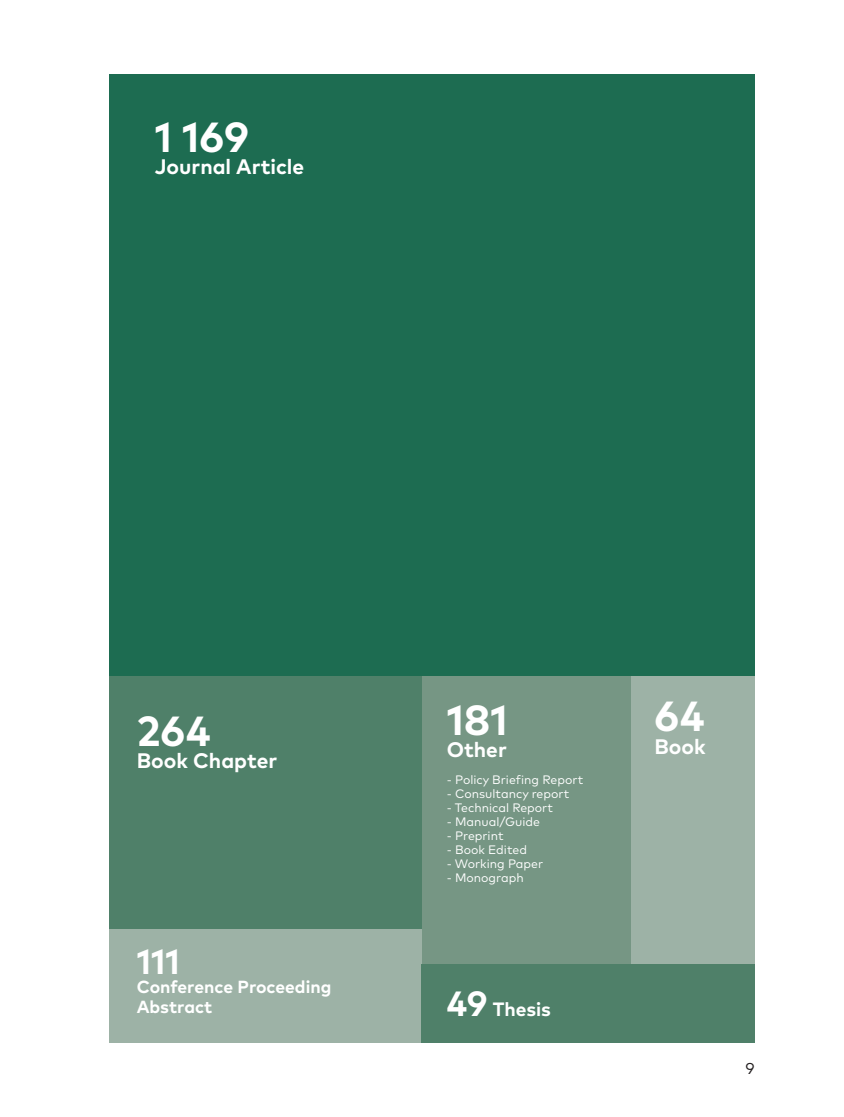
<style>
.page{position:relative;width:844px;height:1117px;background:#fff}
.page>*{position:absolute;margin:0;border:0;box-sizing:border-box;transform-origin:0 0}
.t1{font:700 42px "Mark Pro";color:#fff}
.t2{font:700 35px "Mark Pro";color:#fff}
.t3{font:700 21px "Mark Pro";color:#fff}
.t4{font:700 19.25px "Mark Pro";color:#fff}
.t5{font:700 17.5px "Mark Pro";color:#fff}
.t6{font:15.75px "Mark Pro";color:#231f20}
.t7{font:12.25px "Mark Pro";color:#fff}
.s1{font-size:35px}
</style>
<div class="page">
<div style="left:109px;top:74px;width:645px;height:601px;background:#1d6c51"></div>
<div style="left:631px;top:675px;width:123px;height:289px;background:#9db2a6"></div>
<div style="left:421px;top:675px;width:210px;height:289px;background:#769684"></div>
<div style="left:109px;top:675px;width:312px;height:254px;background:#4f8069"></div>
<div style="left:109px;top:929px;width:312px;height:113px;background:#9db2a6"></div>
<div style="left:421px;top:964px;width:333px;height:78px;background:#4f8069"></div>
<p class="t1" style="left:155px;top:105px;width:96px">1 169</p>
<p class="t3" style="left:155px;top:151px;width:151px">Journal Article</p>
<p class="t1" style="left:137px;top:698px;width:75px">264</p>
<p class="t3" style="left:137px;top:744px;width:142px">Book Chapter</p>
<p class="t2" style="left:137px;top:934px;width:45px">111</p>
<p class="t5" style="left:137px;top:973px;width:196px">Conference Proceeding</p>
<p class="t5" style="left:137px;top:992px;width:77px">Abstract</p>
<p class="t1" style="left:446px;top:687px;width:63px">181</p>
<p class="t3" style="left:446px;top:733px;width:62px">Other</p>
<p class="t7" style="left:446px;top:770px;width:138px">- Policy Briefing Report</p>
<p class="t7" style="left:446px;top:784px;width:124px">- Consultancy report</p>
<p class="t7" style="left:446px;top:798px;width:108px">- Technical Report</p>
<p class="t7" style="left:446px;top:812px;width:95px">- Manual/Guide</p>
<p class="t7" style="left:446px;top:826px;width:58px">- Preprint</p>
<p class="t7" style="left:446px;top:840px;width:82px">- Book Edited</p>
<p class="t7" style="left:446px;top:854px;width:98px">- Working Paper</p>
<p class="t7" style="left:446px;top:868px;width:78px">- Monograph</p>
<p class="t4" style="left:446px;top:993px;width:106px"><span class="s1">49</span> Thesis</p>
<p class="t1" style="left:654px;top:684px;width:52px">64</p>
<p class="t3" style="left:654px;top:730px;width:53px">Book</p>
<p class="t6" style="left:745px;top:1056px;width:11px">9</p>
</div>
